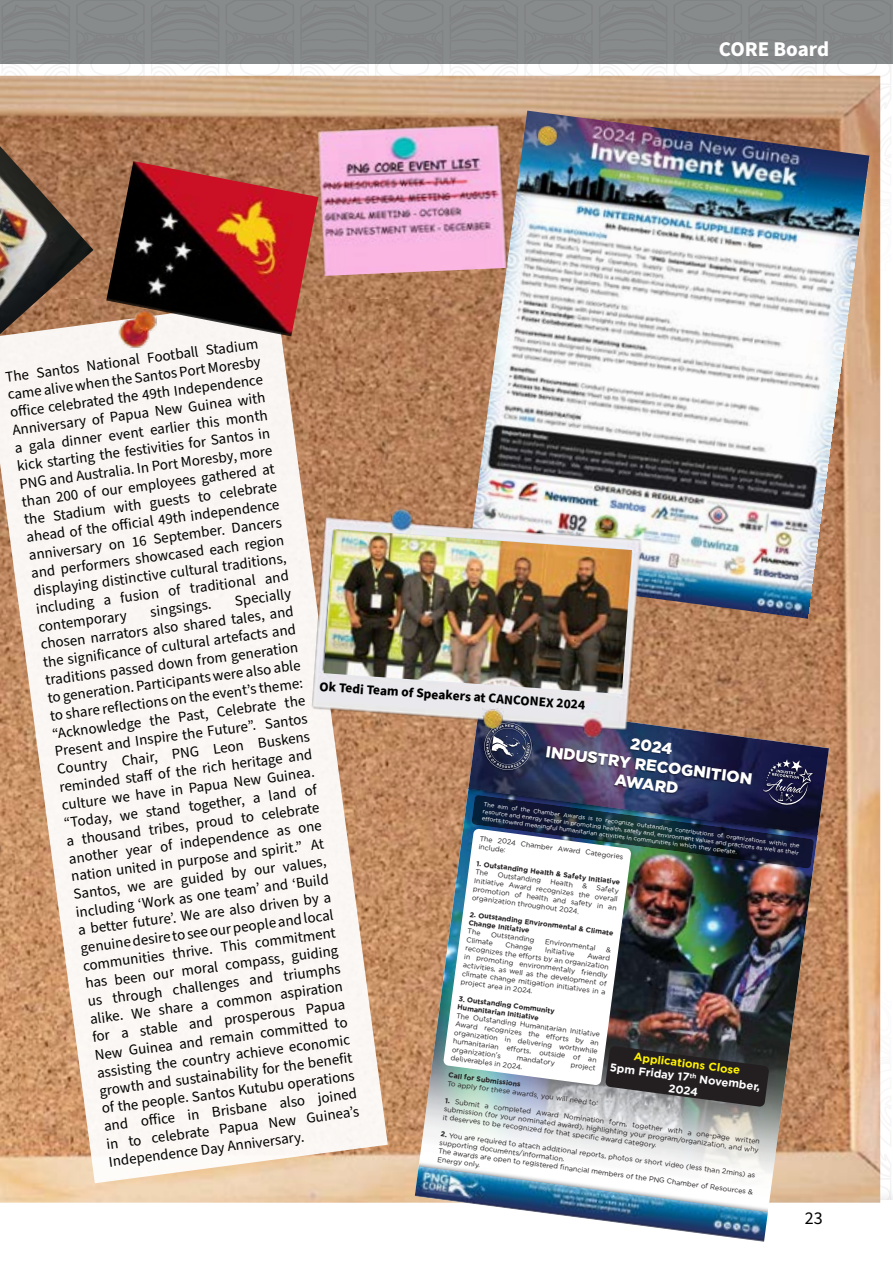
<style>
.page{position:relative;width:893px;height:1263px;background:#fff}
.page>*{position:absolute;margin:0;border:0;box-sizing:border-box;transform-origin:0 0}
.t1{font:700 21px "Source Sans Pro";color:#fff}
.t2{font:18px "Source Sans Pro";color:#000}
.t3{font:900 16.05px/19.2px "Gotham";color:#fff;text-align:center}
.t4{font:15px/18px "Source Sans Pro";color:#000}
.t5{font:700 13.5px "Source Sans Pro";color:#000}
.t6{font:700 11.25px/13.5px "Gotham";color:#fff;text-align:center}
.t7{font:7.05px/8.4px "Gotham";color:#231f20;text-align:justify}
.t8{font:700 7.05px/8.2px "Gotham";color:#231f20}
.t9{font:5.85px/7.4px "Gotham";color:#fff;text-align:justify}
.s1{color:#fff200}
</style>
<div class="page">
<svg style="left:880px;top:992px;width:10px;height:176px"></svg>
<img style="left:880px;top:1186px;width:11px;height:15px">
<div style="left:0;top:0;width:893px;height:64px;background:#888b8c"></div>
<img style="left:0;top:76px;width:880px;height:1127px">
<img style="left:466px;top:111px;width:403px;height:508px">
<svg style="left:415px;top:750px;width:414px;height:453px"></svg>
<img style="left:419px;top:788px;width:399px;height:415px">
<img style="left:544px;top:1213px;width:224px;height:29px">
<img style="left:655px;top:702px;width:174px;height:133px">
<svg style="left:443px;top:828px;width:188px;height:164px"></svg>
<img style="left:376px;top:992px;width:437px;height:221px">
<img style="left:0;top:146px;width:93px;height:154px">
<svg style="left:0;top:300px;width:388px;height:883px;fill:#faf6f3"></svg>
<img style="left:113px;top:336px;width:50px;height:15px">
<img style="left:537px;top:125px;width:21px;height:22px">
<img style="left:292px;top:487px;width:363px;height:263px">
<img style="left:482px;top:708px;width:22px;height:13px">
<img style="left:314px;top:119px;width:201px;height:157px">
<img style="left:106px;top:161px;width:212px;height:175px">
<img style="left:324px;top:529px;width:308px;height:165px">
<img style="left:0;top:673px;width:16px;height:70px">
<img style="left:0;top:795px;width:14px;height:232px">
<img style="left:468px;top:721px;width:350px;height:155px">
<svg style="left:582px;top:883px;width:5px;height:6px"></svg>
<svg style="left:468px;top:928px;width:12px;height:7px"></svg>
<svg style="left:606px;top:947px;width:5px;height:5px"></svg>
<h1 class="t1" style="left:719px;top:34px;width:112px">CORE Board</h1>
<p class="t4" style="left:2px;top:370px;width:259px;rotate:-8deg">The Santos National Football Stadium came alive when the Santos Port Moresby off ice celebrated the 49th Independence Anniversary of Papua New Guinea with a gala dinner event earlier this month kick starting the festivities for Santos in PNG and Australia. In Port Moresby, more than 200 of our employees gathered at the Stadium with guests to celebrate ahead of the off icial 49th independence anniversary on 16 September. Dancers and performers showcased each region displaying distinctive cultural traditions, including a fusion of traditional and contemporary</p>
<p class="t4" style="left:234px;top:592px;width:58px;rotate:-8deg">Specially</p>
<p class="t4" style="left:40px;top:637px;width:256px;rotate:-8deg">chosen narrators also shared tales, and</p>
<p class="t4" style="left:149px;top:604px;width:63px;rotate:-8deg">singsings.</p>
<p class="t4" style="left:42px;top:655px;width:256px;rotate:-8deg">the significance of cultural artefacts and</p>
<p class="t4" style="left:44px;top:673px;width:256px;rotate:-8deg">traditions passed down from generation</p>
<p class="t4" style="left:47px;top:690px;width:256px;rotate:-8deg">to generation. Participants were also able</p>
<p class="t4" style="left:49px;top:708px;width:256px;rotate:-8deg">to share reflections on the event’s theme:</p>
<p class="t5" style="left:320px;top:677px;width:268px;rotate:4deg">Ok Tedi Team of Speakers at CANCONEX 2024</p>
<p class="t4" style="left:51px;top:726px;width:256px;rotate:-8deg">“Acknowledge the Past, Celebrate the</p>
<p class="t4" style="left:54px;top:744px;width:256px;rotate:-8deg">Present and Inspire the Future”. Santos</p>
<p class="t4" style="left:56px;top:762px;width:256px;rotate:-8deg">Country Chair, PNG Leon Buskens</p>
<p class="t3" style="left:549px;top:723px;width:210px;rotate:7deg">2024<br>INDUSTRY RECOGNITION<br>AWARD</p>
<p class="t4" style="left:58px;top:780px;width:256px;rotate:-8deg">reminded staff of the rich heritage and</p>
<p class="t4" style="left:61px;top:798px;width:256px;rotate:-8deg">culture we have in Papua New Guinea.</p>
<p class="t4" style="left:63px;top:815px;width:256px;rotate:-8deg">“Today, we stand together, a land of</p>
<p class="t9" style="left:485px;top:799px;width:320px;rotate:8deg">The aim of the Chamber Awards is to recognize outstanding contributions of organizations within the resource and energy sector in p romoting health,safety and,environment values and p ractices as well as their e orts toward meaningful humanitarian activities in communities in which they op erate.</p>
<p class="t4" style="left:65px;top:833px;width:256px;rotate:-8deg">a thousand tribes, proud to celebrate</p>
<p class="t4" style="left:68px;top:851px;width:256px;rotate:-8deg">another year of independence as one</p>
<p class="t7" style="left:480px;top:835px;width:146px;line-height:7.9px;rotate:7deg">The 2024 Chamber Award Categories include:</p>
<p class="t8" style="left:477px;top:860px;width:146px;rotate:7deg">1. Outstanding Health &amp; Safety Initiative</p>
<p class="t4" style="left:70px;top:869px;width:256px;rotate:-8deg">nation united in purpose and spirit.” At</p>
<p class="t4" style="left:73px;top:887px;width:256px;rotate:-8deg">Santos, we are guided by our values,</p>
<p class="t7" style="left:498px;top:871px;width:45px;rotate:7deg">Outstanding</p>
<p class="t7" style="left:551px;top:877px;width:24px;rotate:7deg">Health</p>
<p class="t4" style="left:75px;top:905px;width:256px;rotate:-8deg">including ‘Work as one team’ and ‘Build</p>
<p class="t7" style="left:475px;top:869px;width:146px;text-indent:123px;rotate:7deg">Safety Initiative Award recognizes the overall p romotion of health and safety in an organization throughout 2024.</p>
<p class="t8" style="left:470px;top:910px;width:146px;rotate:7deg">2. Outstanding Environmental &amp; Climate<br>Change Initiative</p>
<p class="t7" style="left:492px;top:930px;width:45px;rotate:7deg">Outstanding</p>
<p class="t4" style="left:77px;top:922px;width:256px;rotate:-8deg">a better future’. We are also driven by a</p>
<p class="t4" style="left:80px;top:940px;width:256px;rotate:-8deg">genuine desire to see our people and local</p>
<p class="t4" style="left:82px;top:958px;width:256px;rotate:-8deg">communities thrive. This commitment</p>
<p class="t7" style="left:467px;top:935px;width:28px;rotate:7deg">Climate</p>
<p class="t7" style="left:546px;top:937px;width:52px;rotate:7deg">E nvironmental</p>
<p class="t7" style="left:506px;top:940px;width:29px;rotate:7deg">Change</p>
<p class="t7" style="left:466px;top:936px;width:147px;text-indent:122px;rotate:7deg">Award recognizes the e orts by an organization in p romoting environmentally friendly activities, as well as the develop ment of climate change mitigation initiatives in a p roject area in 2024.</p>
<p class="t8" style="left:459px;top:994px;width:98px;rotate:7deg">3. Outstanding Community<br>Humanitarian Initiative</p>
<p class="t4" style="left:84px;top:976px;width:256px;rotate:-8deg">has been our moral compass, guiding</p>
<p class="t7" style="left:545px;top:945px;width:32px;rotate:7deg">Initiative</p>
<p class="t4" style="left:87px;top:994px;width:256px;rotate:-8deg">us through challenges and triumphs</p>
<p class="t4" style="left:89px;top:1012px;width:256px;rotate:-8deg">alike. We share a common aspiration</p>
<p class="t4" style="left:91px;top:1030px;width:256px;rotate:-8deg">for a stable and prosperous Papua</p>
<p class="t7" style="left:457px;top:1012px;width:147px;rotate:7deg">The Outstanding Humanitarian Initiative Award recognizes the e orts by an organization in delivering worthwhile humanitarian e orts, outside of an organization's</p>
<p class="t4" style="left:94px;top:1047px;width:256px;rotate:-8deg">New Guinea and remain committed to</p>
<p class="t4" style="left:96px;top:1065px;width:256px;rotate:-8deg">assisting the country achieve economic</p>
<p class="t6" style="left:612px;top:1047px;width:153px;rotate:7deg"><span class="s1">Applications Close<br></span>5pm Friday 17<sup>th</sup> November,<br>2024</p>
<p class="t4" style="left:98px;top:1083px;width:256px;rotate:-8deg">growth and sustainability for the benefit</p>
<p class="t7" style="left:451px;top:1054px;width:76px;rotate:7deg">deliverables in 2024.</p>
<p class="t7" style="left:517px;top:1053px;width:40px;rotate:7deg">mandatory</p>
<p class="t7" style="left:571px;top:1061px;width:27px;rotate:7deg">p roject</p>
<p class="t8" style="left:449px;top:1071px;width:74px;rotate:7deg">Call for Submissions</p>
<p class="t4" style="left:101px;top:1101px;width:256px;rotate:-8deg">of the people. Santos Kutubu operations</p>
<p class="t7" style="left:448px;top:1079px;width:154px;rotate:7deg">To ap p ly for these awards,you will need to:</p>
<p class="t4" style="left:103px;top:1119px;width:256px;rotate:-8deg">and off ice in Brisbane also joined</p>
<p class="t7" style="left:445px;top:1097px;width:319px;rotate:7deg"><sup>1.</sup> Submit a comp leted Award N omination form, together with a one-p age written submission (for your nominated award), highlighting your p rogram/organization, and why it deserves to be recognized for that sp ecifi c award category.</p>
<p class="t4" style="left:105px;top:1137px;width:256px;rotate:-8deg">in to celebrate Papua New Guinea’s</p>
<p class="t7" style="left:441px;top:1131px;width:319px;line-height:7.6px;rotate:7deg"><sup>2.</sup> You are req uired to attach additional rep orts,p hotos or short video (less than 2mins) as sup p orting documents/information.</p>
<p class="t4" style="left:108px;top:1154px;width:199px;rotate:-8deg">Independence Day Anniversary.</p>
<p class="t7" style="left:439px;top:1148px;width:319px;line-height:7.5px;rotate:7deg">The awards are op en to registered fi nancial members of the P N G Chamber of R esources &amp;<br>E nergy only.</p>
<p class="t2" style="left:805px;top:1205px;width:19px">23</p>
</div>
